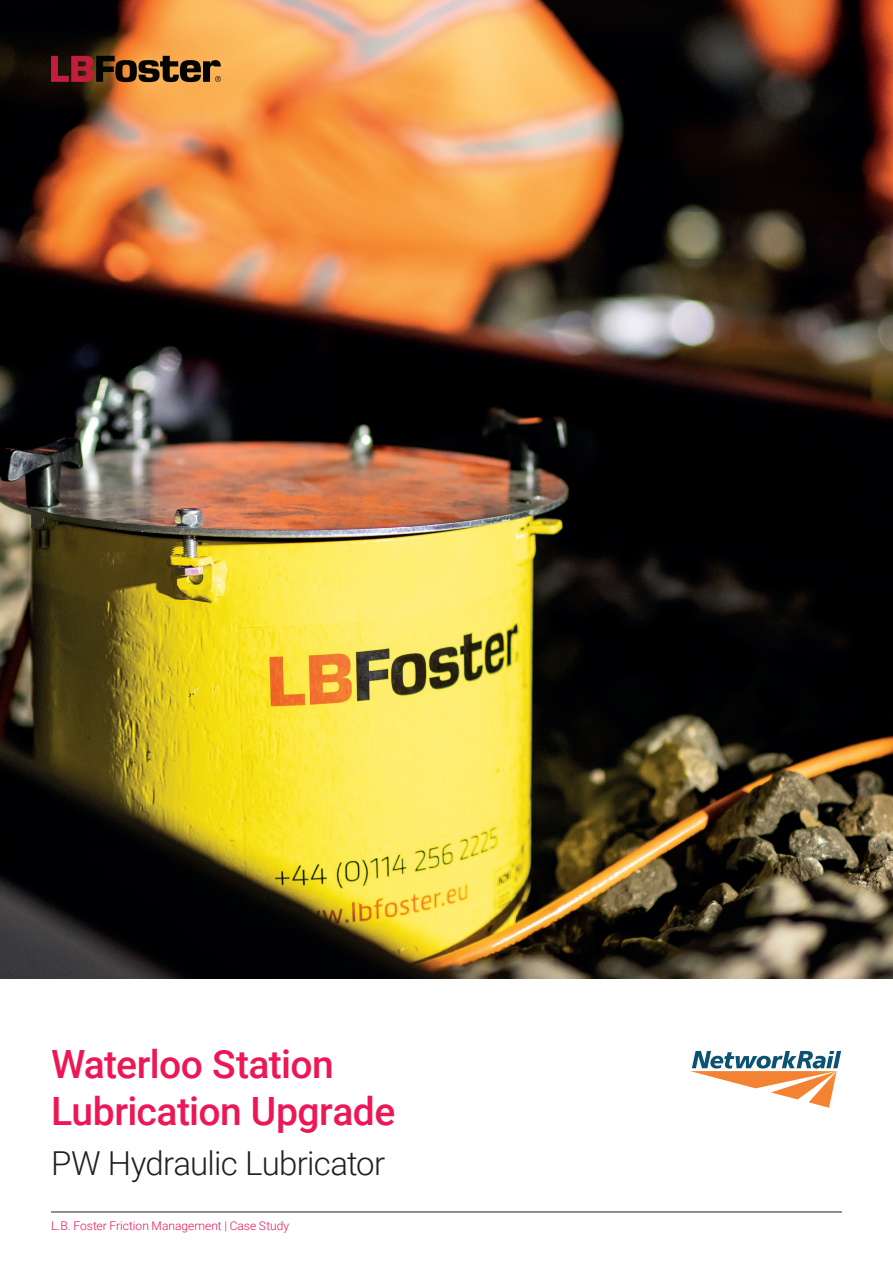
<style>
.page{position:relative;width:893px;height:1263px;background:#fff}
.page>*{position:absolute;margin:0;border:0;box-sizing:border-box;transform-origin:0 0}
.t1{font:500 39px/46.8px "Roboto";letter-spacing:-.015em;color:#ed1756}
.t2{font:300 33px "Roboto";letter-spacing:-.02em;color:#231f20}
.t3{font:300 12px "Roboto";color:#ee1059}
</style>
<div class="page">
<img style="left:0;top:0;width:893px;height:978px">
<hr style="left:51px;top:1211px;width:791px;height:1px;background:#231f20">
<svg style="left:51px;top:56px;width:170px;height:26px"></svg>
<img style="left:690px;top:1071px;width:147px;height:37px">
<svg style="left:692px;top:1051px;width:149px;height:17px"></svg>
<h1 class="t1" style="left:51px;top:1039px;width:346px">Waterloo Station<br>Lubrication Upgrade</h1>
<h2 class="t2" style="left:51px;top:1140px;width:336px">PW Hydraulic Lubricator</h2>
<p class="t3" style="left:51px;top:1217px;width:240px">L.B. Foster Friction Management | Case Study</p>
</div>
